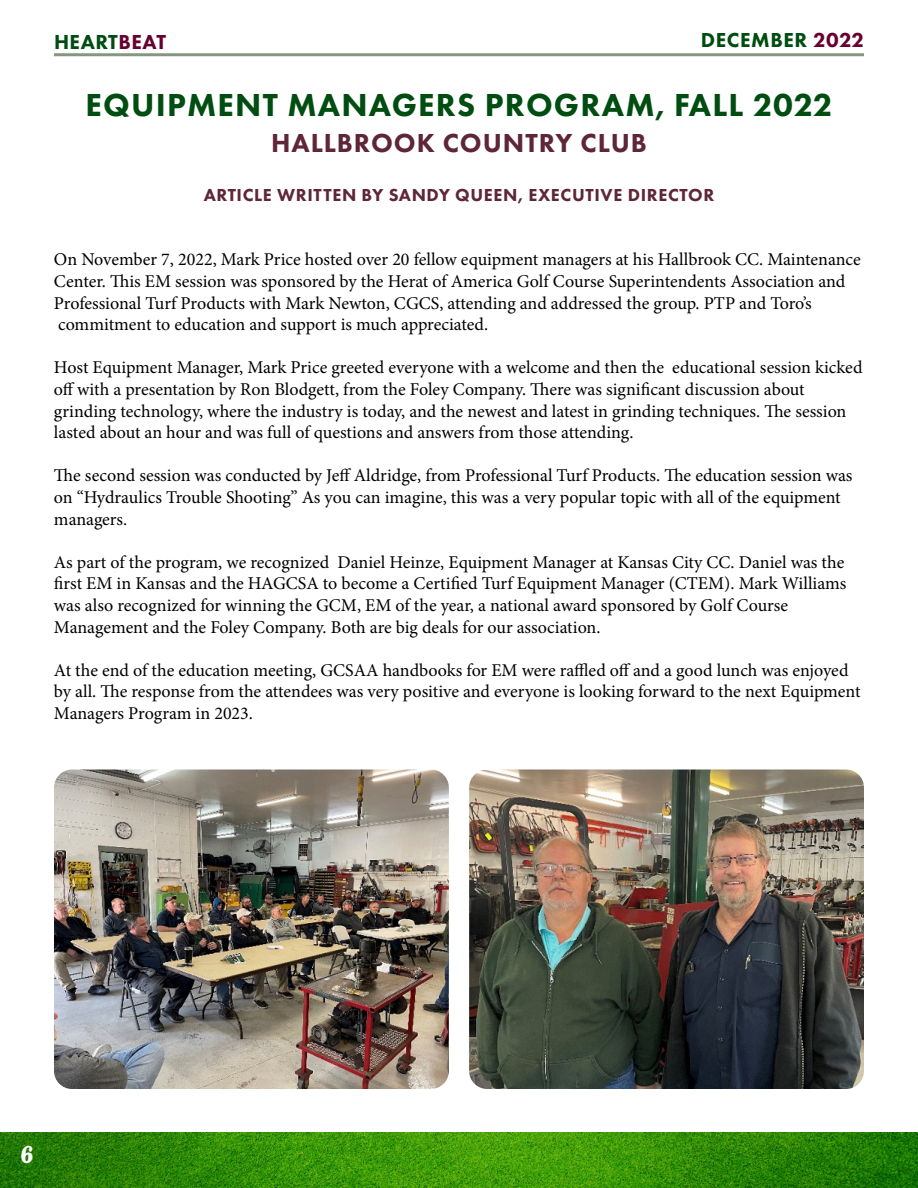
<style>
.page{position:relative;width:918px;height:1188px;background:#fff}
.page>*{position:absolute;margin:0;border:0;box-sizing:border-box;transform-origin:0 0}
.t1{font:800 33px "Futura PT";letter-spacing:.035em;color:#004d11}
.t2{font:700 29.7px "Funkydori";color:#fff;scale:.91 1}
.t3{font:800 27px "Futura PT";letter-spacing:.035em;color:#5e2637}
.t4{font:800 21px "Futura PT";letter-spacing:.025em;color:#014c11}
.t5{font:18px/21.6px "Minion Pro";letter-spacing:-.005em;color:#000}
.t6{font:800 18px "Futura PT";letter-spacing:.035em;color:#5e2637}
.s1{color:#660030}
</style>
<div class="page">
<img style="left:0;top:1133px;width:918px;height:54px">
<hr style="left:54px;top:53px;width:810px;height:3px;background:#869780">
<img style="left:54px;top:770px;width:395px;height:319px">
<img style="left:469px;top:770px;width:395px;height:319px">
<p class="t4" style="left:54px;top:28px;width:114px">HEART<span class="s1">BEAT</span></p>
<p class="t4" style="left:701px;top:26px;width:165px">DECEMBER <span class="s1">2022</span></p>
<h1 class="t1" style="left:86px;top:84px;width:749px">EQUIPMENT MANAGERS PROGRAM, FALL 2022</h1>
<h3 class="t3" style="left:271px;top:126px;width:377px">HALLBROOK COUNTRY CLUB</h3>
<p class="t6" style="left:204px;top:183px;width:512px">ARTICLE WRITTEN BY SANDY QUEEN, EXECUTIVE DIRECTOR</p>
<p class="t5" style="left:54px;top:249px;width:808px">On November 7, 2022, Mark Price hosted over 20 fellow equipment managers at his Hallbrook CC. Maintenance Center. This EM session was sponsored by the Herat of America Golf Course Superintendents Association and Professional Turf Products with Mark Newton, CGCS, attending and addressed the group. PTP and Toro’s commitment to education and support is much appreciated.</p>
<p class="t5" style="left:54px;top:357px;width:810px">Host Equipment Manager, Mark Price greeted everyone with a welcome and then the educational session kicked off with a presentation by Ron Blodgett, from the Foley Company. There was significant discussion about grinding technology, where the industry is today, and the newest and latest in grinding techniques. The session lasted about an hour and was full of questions and answers from those attending.</p>
<p class="t5" style="left:54px;top:465px;width:800px">The second session was conducted by Jeff Aldridge, from Professional Turf Products. The education session was on “Hydraulics Trouble Shooting” As you can imagine, this was a very popular topic with all of the equipment managers.</p>
<p class="t5" style="left:54px;top:551px;width:794px">As part of the program, we recognized Daniel Heinze, Equipment Manager at Kansas City CC. Daniel was the first EM in Kansas and the HAGCSA to become a Certified Turf Equipment Manager (CTEM). Mark Williams was also recognized for winning the GCM, EM of the year, a national award sponsored by Golf Course Management and the Foley Company. Both are big deals for our association.</p>
<p class="t5" style="left:54px;top:659px;width:808px">At the end of the education meeting, GCSAA handbooks for EM were raffled off and a good lunch was enjoyed by all. The response from the attendees was very positive and everyone is looking forward to the next Equipment<br>Managers Program in 2023.</p>
<h2 class="t2" style="left:21px;top:1136px;width:14px">6</h2>
</div>
